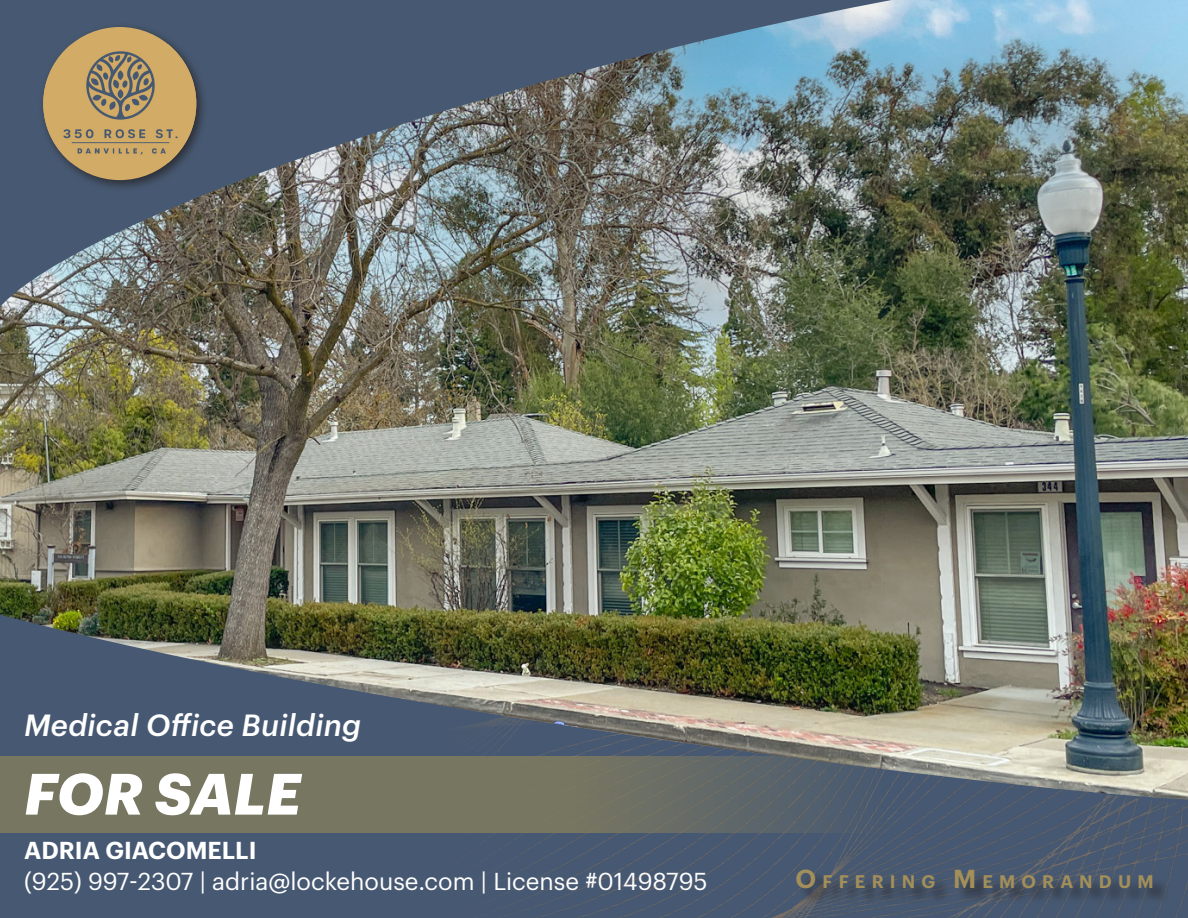
<style>
.page{position:relative;width:1188px;height:918px;background:#fff}
.page>*{position:absolute;margin:0;border:0;box-sizing:border-box;transform-origin:0 0}
.t1{font:italic 700 57px "Graphik";color:#fff}
.t2{font:italic 500 30px "Graphik";letter-spacing:.01em;color:#fff}
.t3{font:24px "Graphik";color:#fff}
.t4{font:600 24px "Graphik";color:#fff}
.t5{font:600 17.85px "Graphik";letter-spacing:.345em;color:#a38f59}
.s1{font-size:25.5px}
</style>
<div class="page">
<img style="left:0;top:432px;width:1188px;height:90px">
<img style="left:0;top:0;width:1188px;height:432px">
<img style="left:0;top:522px;width:1188px;height:75px">
<img style="left:0;top:597px;width:1188px;height:321px">
<svg style="left:0;top:756px;width:1188px;height:77px;background:#70746c"></svg>
<div style="left:798px;top:870px;width:372px;height:36px;background:#231f20;opacity:.65"></div>
<div style="left:38px;top:22px;width:171px;height:171px;background:#231f20;opacity:.75"></div>
<div style="left:43px;top:27px;width:153px;height:153px;background:#d2ab66;border-radius:50%"></div>
<img style="left:43px;top:44px;width:153px;height:119px">
<p class="t2" style="left:24px;top:702px;width:339px">Medical Office Building</p>
<h1 class="t1" style="left:24px;top:750px;width:278px">FOR SALE</h1>
<p class="t4" style="left:24px;top:832px;width:234px">ADRIA GIACOMELLI</p>
<p class="t3" style="left:24px;top:863px;width:685px">(925) 997-2307 | adria@lockehouse.com | License #01498795</p>
<p class="t5" style="left:796px;top:868px;width:223px"><span class="s1">O</span>FFERING <span class="s1">M</span>EMO</p>
<p class="t5" style="left:1042px;top:868px;width:110px">RANDUM</p>
</div>
